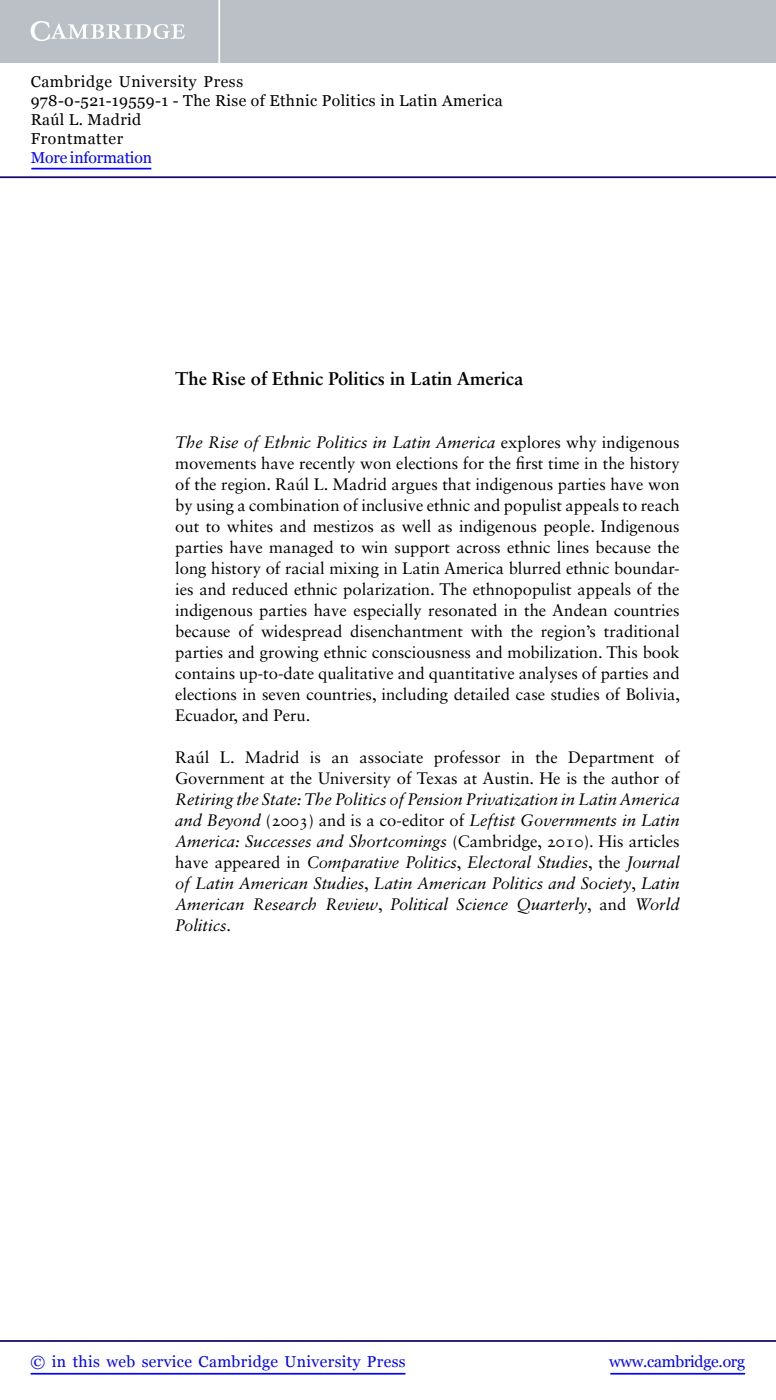
<style>
.page{position:relative;width:776px;height:1400px;background:#fff}
.page>*{position:absolute;margin:0;border:0;box-sizing:border-box;transform-origin:0 0}
.t1{font:700 18.38px "Sabon LT Std";color:#000}
.t2{font:16.62px/21px "Sabon LT Std";color:#000;text-align:justify}
.t3{font:italic 16.62px/21px "Sabon LT Std";color:#000;text-align:justify}
.t4{font:15.75px/18.9px "Georgia";letter-spacing:.025em;color:#000}
.t5{font:15.75px "Georgia";letter-spacing:.025em;color:#00f}
.t6{font:15.75px "Georgia";letter-spacing:-.015em;color:#00f}
.t7{font:15.75px "Georgia";letter-spacing:-.01em;color:#00f}
.s1{font-style:italic}
.s2{font-style:normal}
</style>
<div class="page">
<div style="left:0;top:0;width:775px;height:63px;background:#bac0c6"></div>
<svg style="left:31px;top:21px;width:154px;height:20px"></svg>
<hr style="left:218px;top:0;width:2px;height:63px;background:#fff">
<hr style="left:0;top:176px;width:775px;height:2px;background:#150666">
<hr style="left:610px;top:1373px;width:134px;height:2px;background:#00f">
<hr style="left:0;top:1340px;width:775px;height:2px;background:#150666">
<hr style="left:31px;top:1373px;width:374px;height:2px;background:#00f">
<hr style="left:31px;top:168px;width:120px;height:1px;background:#00f">
<p class="t4" style="left:31px;top:72px;width:473px">Cambridge University Press<br>978-0-521-19559-1 - The Rise of Ethnic Politics in Latin America<br>Raúl L. Madrid<br>Frontmatter</p>
<p class="t7" style="left:31px;top:148px;width:123px">More information</p>
<p class="t1" style="left:175px;top:367px;width:349px">The Rise of Ethnic Politics in Latin America</p>
<p class="t2" style="left:175px;top:431px;width:506px"><span class="s1">The Rise of Ethnic Politics in Latin America</span> explores why indigenous movements have recently won elections for the first time in the history of the region. Raúl L. Madrid argues that indigenous parties have won by using a combination of inclusive ethnic and populist appeals to reach out to whites and mestizos as well as indigenous people. Indigenous parties have managed to win support across ethnic lines because the long history of racial mixing in Latin America blurred ethnic boundar&shy;ies and reduced ethnic polarization. The ethnopopulist appeals of the indigenous parties have especially resonated in the Andean countries because of widespread disenchantment with the region’s traditional parties and growing ethnic consciousness and mobilization. This book contains up-to-date qualitative and quantitative analyses of parties and elections in seven countries, including detailed case studies of Bolivia, Ecuador, and Peru.</p>
<p class="t3" style="left:175px;top:746px;width:506px"><span class="s2">Raúl L. Madrid is an associate professor in the Department of Government at the University of Texas at Austin. He is the author of </span>Retiring the State: The Politics of Pension Privatization in Latin America and Beyond <span class="s2">(2003) and is a co-editor of</span> Leftist Governments in Latin America: Successes and Shortcomings <span class="s2">(Cambridge, 2010). His articles have appeared in</span> Comparative Politics<span class="s2">,</span> Electoral Studies<span class="s2">, the</span> Journal of Latin American Studies<span class="s2">,</span> Latin American Politics and Society<span class="s2">,</span> Latin American Research Review<span class="s2">,</span> Political Science Quarterly<span class="s2">, and</span> World Politics<span class="s2">.</span></p>
<p class="t5" style="left:31px;top:1352px;width:376px">© in this web service Cambridge University Press</p>
<p class="t6" style="left:608px;top:1352px;width:137px">www.cambridge.org</p>
</div>
